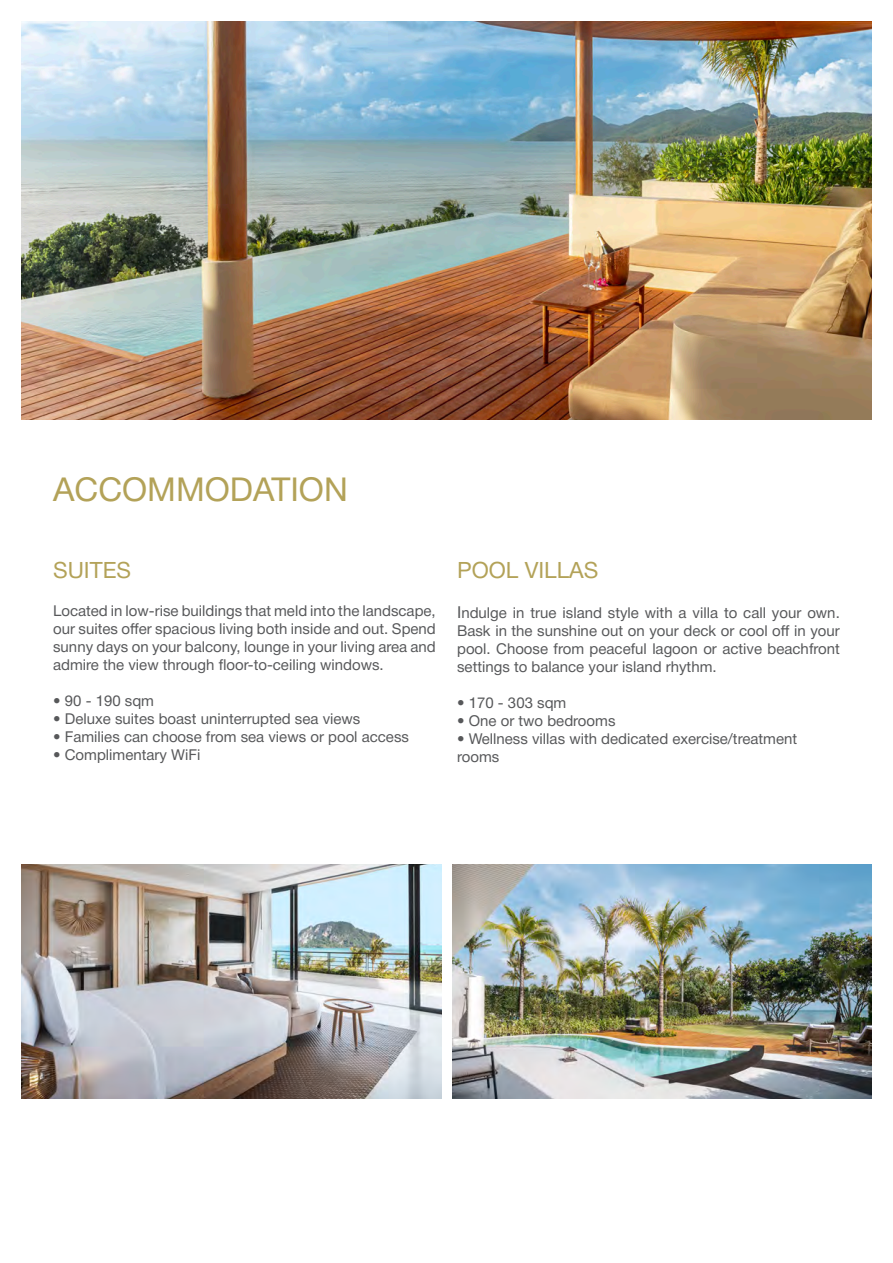
<style>
.page{position:relative;width:893px;height:1263px;background:#fff}
.page>*{position:absolute;margin:0;border:0;box-sizing:border-box;transform-origin:0 0}
.t1{font:33px "Helvetica Neue";color:#b3a258}
.t2{font:22.5px "Helvetica Neue";color:#b3a258}
.t3{font:15px/18px "Helvetica Neue";color:#57585a;text-align:justify}
.s1{font-size:16.5px}
</style>
<div class="page">
<img style="left:21px;top:21px;width:851px;height:399px">
<img style="left:453px;top:864px;width:419px;height:234px">
<img style="left:21px;top:864px;width:421px;height:234px">
<h1 class="t1" style="left:53px;top:465px;width:296px">ACCOMMODATION</h1>
<h2 class="t2" style="left:53px;top:554px;width:79px">SUITES</h2>
<p class="t3" style="left:53px;top:603px;width:384px">Located in low-rise buildings that meld into the landscape, our suites offer spacious living both inside and out. Spend sunny days on your balcony, lounge in your living area and admire the view through floor-to-ceiling windows.</p>
<p class="t3" style="left:53px;top:693px;width:102px">• 90 - 190 sqm</p>
<p class="t3" style="left:53px;top:711px;width:309px">• Deluxe suites boast uninterrupted sea views</p>
<p class="t3" style="left:53px;top:729px;width:357px">• Families can choose from sea views or pool access</p>
<p class="t3" style="left:53px;top:747px;width:149px">• Complimentary WiFi</p>
<h2 class="t2" style="left:457px;top:554px;width:143px">POOL VILLAS</h2>
<p class="t3" style="left:457px;top:604px;width:384px"><span class="s1">I</span>ndulge in true island style with a villa to call your own.<br>Bask in the sunshine out on your deck or cool off in your pool. Choose from peaceful lagoon or active beachfront settings to balance your island rhythm.</p>
<p class="t3" style="left:457px;top:694px;width:111px">• 170 - 303 sqm</p>
<p class="t3" style="left:457px;top:712px;width:160px">• One or two bedrooms</p>
<p class="t3" style="left:457px;top:730px;width:341px">• Wellness villas with dedicated exercise/treatment rooms</p>
</div>
